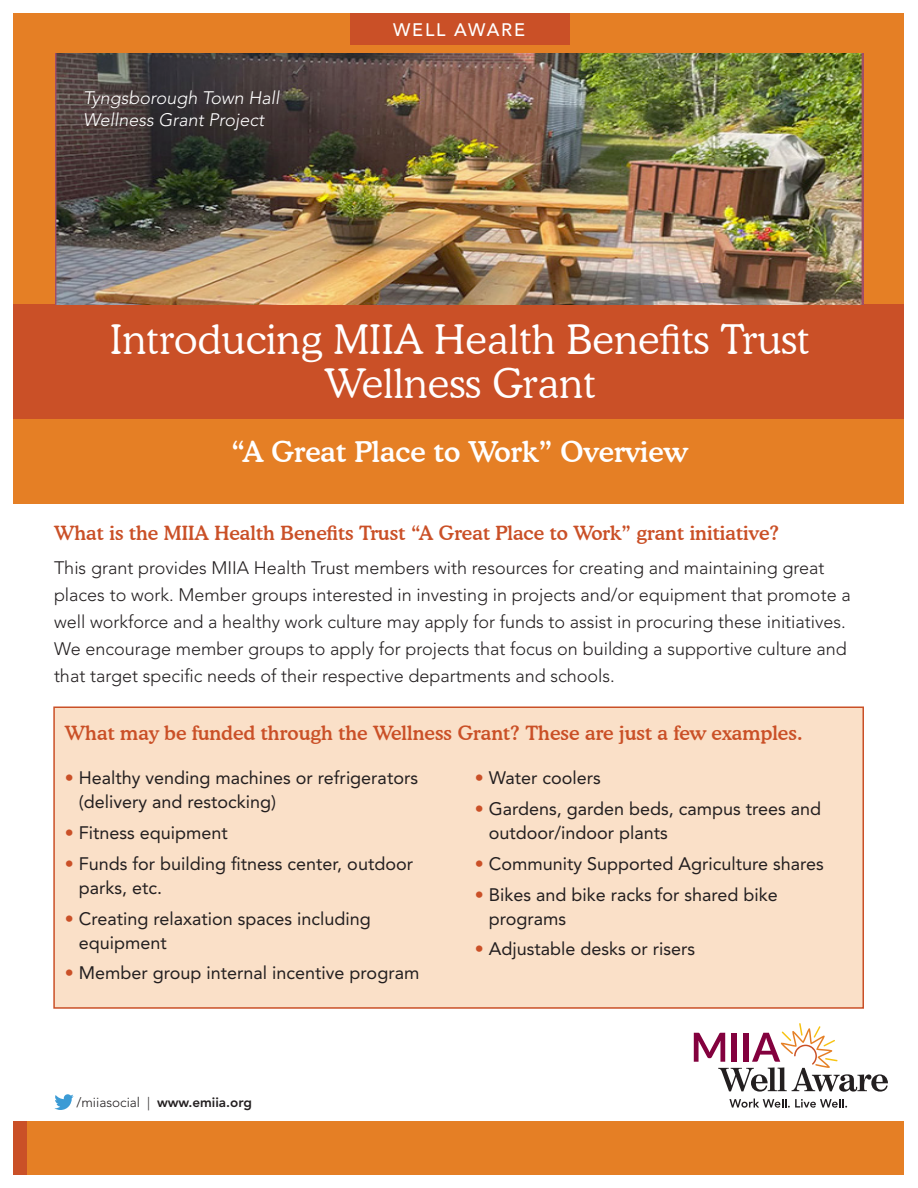
<style>
.page{position:relative;width:918px;height:1188px;background:#fff}
.page>*{position:absolute;margin:0;border:0;box-sizing:border-box;transform-origin:0 0}
.t1{font:300 40.5px/43.5px "Cooper BT";letter-spacing:.01em;color:#fff;text-align:center}
.t2{font:500 28.5px "Cooper BT";color:#fff}
.t3{font:500 19.5px "Cooper BT";color:#ca5027}
.t4{font:300 18px/27px "Avenir LT Std";color:#231f20}
.t5{font:18px/24px "Avenir LT Std";color:#231f20}
.t6{font:italic 300 18px/21.6px "Avenir LT Std";color:#fff}
.t7{font:500 18px "Avenir LT Std";letter-spacing:.1em;color:#fff}
.t8{font:800 13.5px "Avenir LT Std";color:#231f20}
.s1{color:#ca5027}
.s2{font-weight:300}
</style>
<div class="page">
<div style="left:14px;top:1121px;width:890px;height:53px;background:#e57f25"></div>
<div style="left:14px;top:1121px;width:13px;height:53px;background:#ca5027"></div>
<svg style="left:54px;top:1094px;width:20px;height:16px"></svg>
<svg style="left:729px;top:1099px;width:118px;height:9px"></svg>
<svg style="left:694px;top:1023px;width:194px;height:69px"></svg>
<div style="left:54px;top:707px;width:809px;height:301px;background:#fae0c8"></div>
<div style="left:53px;top:706px;width:811px;height:303px;border:2px solid #ca5027"></div>
<div style="left:14px;top:14px;width:890px;height:490px;background:#e57f25"></div>
<div style="left:14px;top:304px;width:890px;height:114px;background:#ca5027"></div>
<img style="left:56px;top:54px;width:808px;height:250px">
<div style="left:350px;top:14px;width:220px;height:31px;background:#ca5027"></div>
<p class="t6" style="left:83px;top:88px;width:198px">Tyngsborough Town Hall<br>Wellness Grant Project</p>
<p class="t7" style="left:393px;top:19px;width:133px">WELL AWARE</p>
<p class="t1" style="left:110px;top:318px;width:701px">Introducing MIIA Health Benefits Trust<br>Wellness Grant</p>
<p class="t2" style="left:231px;top:434px;width:458px">“A Great Place to Work” Overview</p>
<p class="t3" style="left:54px;top:522px;width:727px">What is the MIIA Health Benefits Trust “A Great Place to Work” grant initiative?</p>
<p class="t4" style="left:54px;top:555px;width:798px">This grant provides MIIA Health Trust members with resources for creating and maintaining great places to work. Member groups interested in investing in projects and/or equipment that promote a well workforce and a healthy work culture may apply for funds to assist in procuring these initiatives.<br>We encourage member groups to apply for projects that focus on building a supportive culture and that target specific needs of their respective departments and schools.</p>
<p class="t3" style="left:65px;top:721px;width:739px">What may be funded through the Wellness Grant? These are just a few examples.</p>
<p class="t5" style="left:79px;top:766px;width:341px;text-indent:-14px"><span class="s1">•</span> Healthy vending machines or refrigerators (delivery and restocking)</p>
<p class="t5" style="left:65px;top:821px;width:165px"><span class="s1">•</span> Fitness equipment</p>
<p class="t5" style="left:79px;top:852px;width:336px;text-indent:-14px"><span class="s1">•</span> Funds for building fitness center, outdoor parks, etc.</p>
<p class="t5" style="left:79px;top:907px;width:294px;text-indent:-14px"><span class="s1">•</span> Creating relaxation spaces including equipment</p>
<p class="t5" style="left:65px;top:961px;width:356px"><span class="s1">•</span> Member group internal incentive program</p>
<p class="t5" style="left:475px;top:766px;width:128px"><span class="s1">•</span> Water coolers</p>
<p class="t5" style="left:489px;top:797px;width:334px;text-indent:-14px"><span class="s1">•</span> Gardens, garden beds, campus trees and outdoor/indoor plants</p>
<p class="t5" style="left:475px;top:852px;width:351px"><span class="s1">•</span> Community Supported Agriculture shares</p>
<p class="t5" style="left:489px;top:883px;width:291px;text-indent:-14px"><span class="s1">•</span> Bikes and bike racks for shared bike programs</p>
<p class="t5" style="left:475px;top:937px;width:222px"><span class="s1">•</span> Adjustable desks or risers</p>
<p class="t8" style="left:76px;top:1095px;width:177px"><span class="s2">/miiasocial |</span> www.emiia.org</p>
</div>
